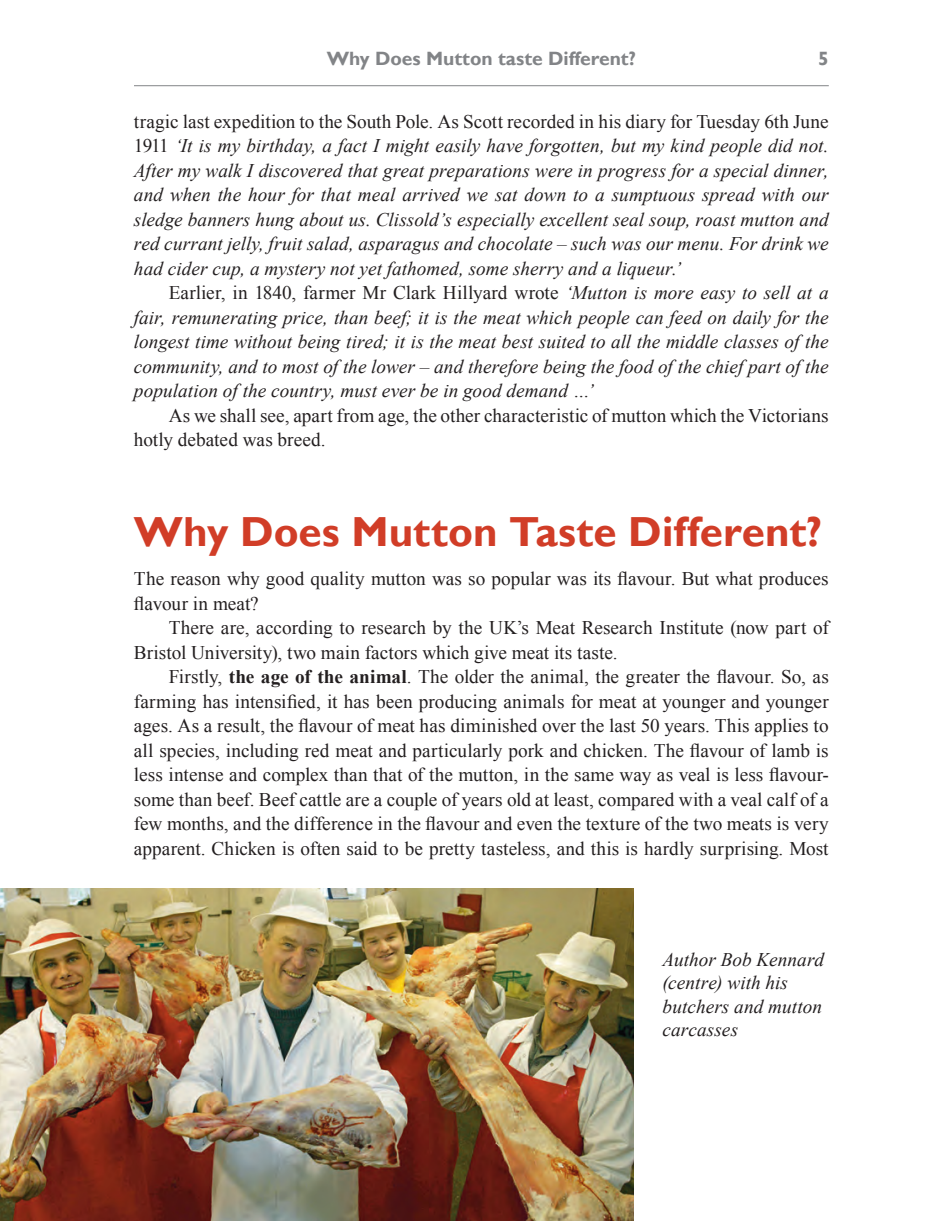
<style>
.page{position:relative;width:938px;height:1221px;background:#fff}
.page>*{position:absolute;margin:0;border:0;box-sizing:border-box;transform-origin:0 0}
.t1{font:700 42px "Gill Sans";color:#d13d27}
.t2{font:19.25px "Times New Roman";color:#231f20}
.t3{font:italic 19.25px/23.1px "Times New Roman";letter-spacing:.005em;color:#231f20}
.t4{font:700 19.25px "Gill Sans";color:#828487}
.s1{font-style:normal}
.s2{font-style:italic}
.s3{font-weight:700}
</style>
<div class="page">
<hr style="left:134px;top:85px;width:694px;height:1px;background:#828487">
<img style="left:0;top:888px;width:633px;height:332px">
<p class="t4" style="left:327px;top:47px;width:310px">Why Does Mutton taste Different?</p>
<p class="t4" style="left:818px;top:47px;width:12px">5</p>
<p class="t2" style="left:134px;top:108px;width:696px">tragic last expedition to the South Pole. As Scott recorded in his diary for Tuesday 6th June</p>
<p class="t3" style="left:134px;top:134px;width:696px"><span class="s1">1911</span> ‘It is my birthday, a fact I might easily have forgotten, but my kind people did not.</p>
<p class="t3" style="left:134px;top:158px;width:696px">After my walk I discovered that great preparations were in progress for a special dinner,</p>
<p class="t3" style="left:134px;top:183px;width:696px">and when the hour for that meal arrived we sat down to a sumptuous spread with our</p>
<p class="t3" style="left:134px;top:207px;width:696px">sledge banners hung about us. Clissold’s especially excellent seal soup, roast mutton and</p>
<p class="t3" style="left:134px;top:232px;width:696px">red currant jelly, fruit salad, asparagus and chocolate – such was our menu. For drink we</p>
<p class="t3" style="left:134px;top:256px;width:548px">had cider cup, a mystery not yet fathomed, some sherry and a liqueur.’</p>
<p class="t2" style="left:169px;top:280px;width:661px">Earlier, in 1840, farmer Mr Clark Hillyard wrote <span class="s2">‘Mutton is more easy to sell at a</span></p>
<p class="t3" style="left:134px;top:305px;width:696px">fair, remunerating price, than beef; it is the meat which people can feed on daily for the</p>
<p class="t3" style="left:134px;top:330px;width:696px">longest time without being tired; it is the meat best suited to all the middle classes of the</p>
<p class="t3" style="left:134px;top:354px;width:696px">community, and to most of the lower – and therefore being the food of the chief part of the</p>
<p class="t3" style="left:134px;top:379px;width:461px">population of the country, must ever be in good demand …’</p>
<p class="t2" style="left:169px;top:402px;width:661px">As we shall see, apart from age, the other characteristic of mutton which the Victorians</p>
<p class="t2" style="left:134px;top:427px;width:193px">hotly debated was breed.</p>
<p class="t1" style="left:134px;top:506px;width:689px">Why Does Mutton Taste Different?</p>
<p class="t2" style="left:134px;top:565px;width:696px">The reason why good quality mutton was so popular was its flavour. But what produces</p>
<p class="t2" style="left:134px;top:590px;width:126px">flavour in meat?</p>
<p class="t2" style="left:169px;top:614px;width:661px">There are, according to research by the UK’s Meat Research Institute (now part of</p>
<p class="t2" style="left:134px;top:639px;width:485px">Bristol University), two main factors which give meat its taste.</p>
<p class="t2" style="left:169px;top:663px;width:661px">Firstly, <span class="s3">the age of the animal</span>. The older the animal, the greater the flavour. So, as</p>
<p class="t2" style="left:134px;top:688px;width:696px">farming has intensified, it has been producing animals for meat at younger and younger</p>
<p class="t2" style="left:134px;top:712px;width:696px">ages. As a result, the flavour of meat has diminished over the last 50 years. This applies to</p>
<p class="t2" style="left:134px;top:737px;width:696px">all species, including red meat and particularly pork and chicken. The flavour of lamb is</p>
<p class="t2" style="left:134px;top:761px;width:696px">less intense and complex than that of the mutton, in the same way as veal is less flavour-</p>
<p class="t2" style="left:134px;top:786px;width:696px">some than beef. Beef cattle are a couple of years old at least, compared with a veal calf of a</p>
<p class="t2" style="left:134px;top:810px;width:696px">few months, and the difference in the flavour and even the texture of the two meats is very</p>
<p class="t2" style="left:134px;top:835px;width:696px">apparent. Chicken is often said to be pretty tasteless, and this is hardly surprising. Most</p>
<p class="t3" style="left:662px;top:947px;width:163px">Author Bob Kennard (centre) with his butchers and mutton carcasses</p>
</div>
